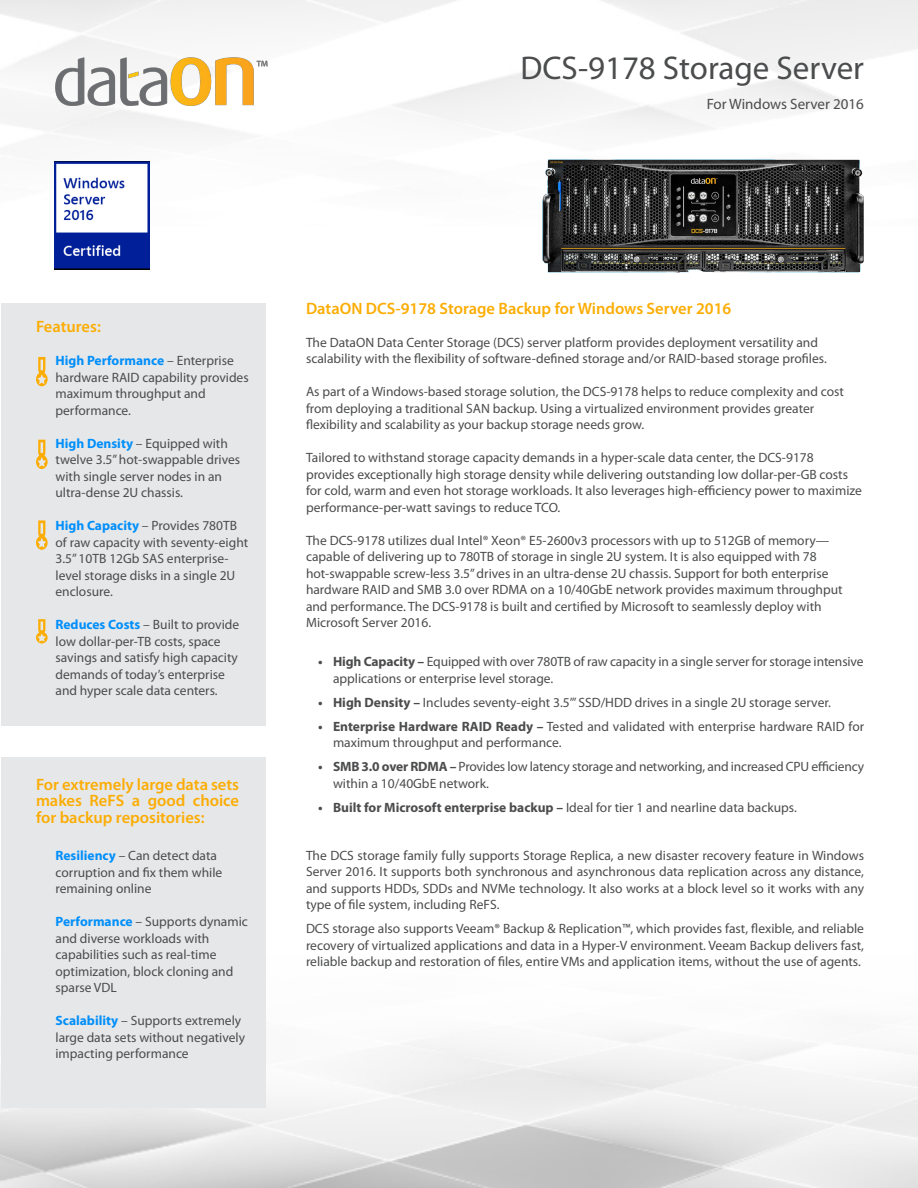
<style>
.page{position:relative;width:918px;height:1188px;background:#fff}
.page>*{position:absolute;margin:0;border:0;box-sizing:border-box;transform-origin:0 0}
.t1{font:33px "Myriad Pro";color:#4b4c4d}
.Headers{font:600 16.5px/16.5px "Myriad Pro";color:#fcad04;text-align:justify}
.t2{font:15px "Myriad Pro";color:#4b4c4d}
.Bullet_List{font:13.5px/16.5px "Myriad Pro";color:#4b4c4d}
.s1{font-weight:700;color:#008ffb}
.s2{font-weight:700}
</style>
<div class="page">
<img style="left:0;top:0;width:918px;height:225px">
<img style="left:54px;top:54px;width:222px;height:55px">
<div style="left:1px;top:303px;width:265px;height:422px;background:#e6e7e9"></div>
<svg style="left:36px;top:357px;width:12px;height:29px"></svg>
<svg style="left:36px;top:440px;width:12px;height:29px"></svg>
<svg style="left:36px;top:520px;width:12px;height:30px"></svg>
<svg style="left:36px;top:619px;width:12px;height:24px"></svg>
<img style="left:54px;top:162px;width:95px;height:108px">
<img style="left:525px;top:144px;width:339px;height:129px">
<div style="left:1px;top:758px;width:265px;height:350px;background:#e6e7e9"></div>
<p class="t1" style="left:521px;top:50px;width:345px">DCS-9178 Storage Server</p>
<p class="t2" style="left:707px;top:96px;width:159px">For Windows Server 2016</p>
<p class="Headers" style="left:36px;top:319px;width:66px">Features:</p>
<p class="Bullet_List" style="left:56px;top:353px;width:195px"><span class="s1">High Performance</span> – Enterprise hardware RAID capability provides maximum throughput and</p>
<p class="Bullet_List" style="left:56px;top:402px;width:77px">performance.</p>
<p class="Bullet_List" style="left:56px;top:435px;width:186px"><span class="s1">High Density</span> – Equipped with twelve 3.5” hot-swappable drives with single server nodes in an ultra-dense 2U chassis.</p>
<p class="Bullet_List" style="left:56px;top:518px;width:194px"><span class="s1">High Capacity</span> – Provides 780TB of raw capacity with seventy-eight<br>3.5” 10TB 12Gb SAS enterprise-</p>
<p class="Bullet_List" style="left:56px;top:567px;width:181px">level storage disks in a single 2U enclosure.</p>
<p class="Bullet_List" style="left:56px;top:617px;width:185px"><span class="s1">Reduces Costs</span> – Built to provide low dollar-per-TB costs, space savings and satisfy high capacity demands of today’s enterprise and hyper scale data centers.</p>
<p class="Headers" style="left:36px;top:776px;width:205px">For extremely large data sets makes ReFS a good choice for backup repositories:</p>
<p class="Bullet_List" style="left:56px;top:848px;width:168px"><span class="s1">Resiliency</span> – Can detect data corruption and fix them while remaining online</p>
<p class="Bullet_List" style="left:56px;top:914px;width:194px"><span class="s1">Performance</span> – Supports dynamic and diverse workloads with</p>
<p class="Bullet_List" style="left:56px;top:947px;width:179px">capabilities such as real-time optimization, block cloning and sparse VDL</p>
<p class="Bullet_List" style="left:56px;top:1013px;width:191px"><span class="s1">Scalability</span> – Supports extremely large data sets without negatively impacting performance</p>
<p class="Headers" style="left:306px;top:300px;width:427px">DataON DCS-9178 Storage Backup for Windows Server 2016</p>
<p class="Bullet_List" style="left:306px;top:334px;width:514px">The DataON Data Center Storage (DCS) server platform provides deployment versatility and</p>
<p class="Bullet_List" style="left:306px;top:351px;width:522px">scalability with the flexibility of software-defined storage and/or RAID-based storage profiles.</p>
<p class="Bullet_List" style="left:306px;top:384px;width:540px">As part of a Windows-based storage solution, the DCS-9178 helps to reduce complexity and cost from deploying a traditional SAN backup. Using a virtualized environment provides greater</p>
<p class="Bullet_List" style="left:306px;top:417px;width:340px">flexibility and scalability as your backup storage needs grow.</p>
<p class="Bullet_List" style="left:306px;top:450px;width:509px">Tailored to withstand storage capacity demands in a hyper-scale data center, the DCS-9178</p>
<p class="Bullet_List" style="left:306px;top:466px;width:557px">provides exceptionally high storage density while delivering outstanding low dollar-per-GB costs for cold, warm and even hot storage workloads. It also leverages high-efficiency power to maximize performance-per-watt savings to reduce TCO.</p>
<p class="Bullet_List" style="left:306px;top:532px;width:525px">The DCS-9178 utilizes dual Intel® Xeon® E5-2600v3 processors with up to 512GB of memory—</p>
<p class="Bullet_List" style="left:306px;top:549px;width:524px">capable of delivering up to 780TB of storage in single 2U system. It is also equipped with 78 hot-swappable screw-less 3.5” drives in an ultra-dense 2U chassis. Support for both enterprise</p>
<p class="Bullet_List" style="left:306px;top:582px;width:538px">hardware RAID and SMB 3.0 over RDMA on a 10/40GbE network provides maximum throughput and performance. The DCS-9178 is built and certified by Microsoft to seamlessly deploy with</p>
<p class="Bullet_List" style="left:306px;top:615px;width:127px">Microsoft Server 2016.</p>
<p class="Bullet_List" style="left:333px;top:654px;width:532px;text-indent:-15px"><span class="s2">• High Capacity –</span> Equipped with over 780TB of raw capacity in a single server for storage intensive applications or enterprise level storage.</p>
<p class="Bullet_List" style="left:318px;top:694px;width:514px"><span class="s2">• High Density –</span> Includes seventy-eight 3.5’” SSD/HDD drives in a single 2U storage server.</p>
<p class="Bullet_List" style="left:333px;top:718px;width:533px;text-indent:-15px"><span class="s2">• Enterprise Hardware RAID Ready –</span> Tested and validated with enterprise hardware RAID for maximum throughput and performance.</p>
<p class="Bullet_List" style="left:333px;top:759px;width:533px;text-indent:-15px"><span class="s2">• SMB 3.0 over RDMA –</span> Provides low latency storage and networking, and increased CPU efficiency within a 10/40GbE network.</p>
<p class="Bullet_List" style="left:318px;top:799px;width:480px"><span class="s2">• Built for Microsoft enterprise backup –</span> Ideal for tier 1 and nearline data backups.</p>
<p class="Bullet_List" style="left:306px;top:847px;width:560px;text-align:justify">The DCS storage family fully supports Storage Replica, a new disaster recovery feature in Windows Server 2016. It supports both synchronous and asynchronous data replication across any distance, and supports HDDs, SDDs and NVMe technology. It also works at a block level so it works with any type of file system, including ReFS.</p>
<p class="Bullet_List" style="left:306px;top:921px;width:560px;text-align:justify">DCS storage also supports Veeam® Backup &amp; Replication™, which provides fast, flexible, and reliable recovery of virtualized applications and data in a Hyper-V environment. Veeam Backup delivers fast, reliable backup and restoration of files, entire VMs and application items, without the use of agents.</p>
</div>
